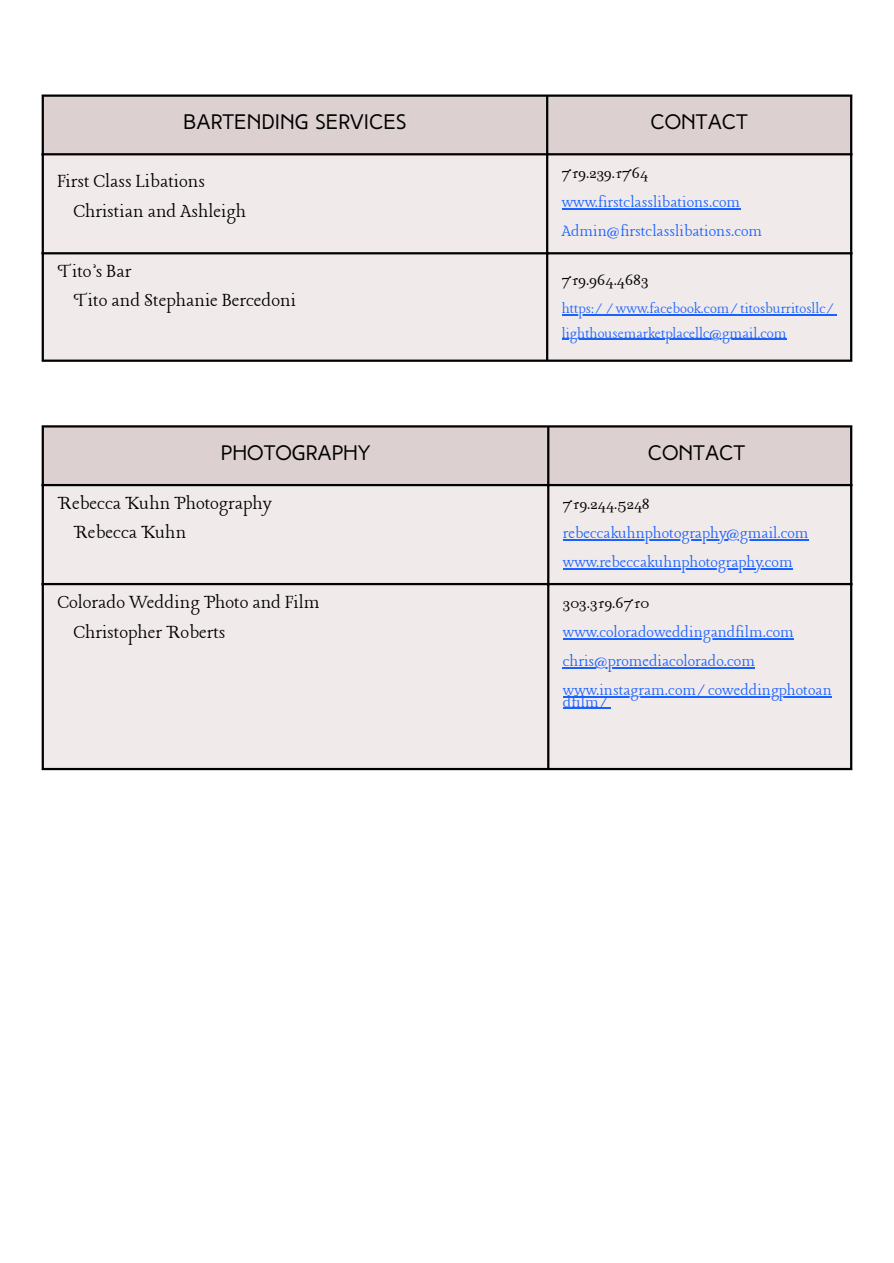
<style>
.page{position:relative;width:894px;height:1263px;background:#fff}
.page>*{position:absolute;margin:0;border:0;box-sizing:border-box;transform-origin:0 0}
.t1{font:21px/30.3px "Lancelot";color:#000}
.t2{font:21px "High Tide Sans";color:#000}
.t3{font:18px/29.2px "Lancelot";color:#1a62ff}
.t4{font:18px "Lancelot";color:#000}
.t5{font:16.5px/24.8px "Lancelot";color:#1a62ff}
.s1{font-size:16.8px}
</style>
<div class="page">
<div style="left:44px;top:97px;width:805px;height:56px;background:#ddd0d0"></div>
<div style="left:44px;top:155px;width:805px;height:205px;background:#f1eaea"></div>
<hr style="left:561px;top:208px;width:179px;height:1px;background:#1a62ff">
<hr style="left:561px;top:314px;width:275px;height:1px;background:#1a62ff">
<hr style="left:561px;top:339px;width:134px;height:1px;background:#1a62ff">
<hr style="left:695px;top:339px;width:91px;height:1px;background:#1a62ff">
<hr style="left:42px;top:97px;width:2px;height:263px;background:#000">
<hr style="left:546px;top:97px;width:2px;height:263px;background:#000">
<hr style="left:849px;top:97px;width:3px;height:263px;background:#000">
<hr style="left:42px;top:94px;width:810px;height:3px;background:#000">
<hr style="left:42px;top:153px;width:810px;height:2px;background:#000">
<hr style="left:42px;top:252px;width:810px;height:2px;background:#000">
<hr style="left:42px;top:360px;width:810px;height:2px;background:#000">
<div style="left:44px;top:427px;width:805px;height:57px;background:#ddd0d0"></div>
<div style="left:44px;top:486px;width:805px;height:282px;background:#f1eaea"></div>
<hr style="left:562px;top:539px;width:246px;height:1px;background:#1a62ff">
<hr style="left:562px;top:568px;width:230px;height:1px;background:#1a62ff">
<hr style="left:562px;top:638px;width:231px;height:1px;background:#1a62ff">
<hr style="left:562px;top:667px;width:192px;height:1px;background:#1a62ff">
<hr style="left:562px;top:697px;width:269px;height:1px;background:#1a62ff">
<hr style="left:562px;top:708px;width:48px;height:1px;background:#1a62ff">
<hr style="left:42px;top:427px;width:2px;height:341px;background:#000">
<hr style="left:547px;top:427px;width:2px;height:341px;background:#000">
<hr style="left:849px;top:427px;width:3px;height:341px;background:#000">
<hr style="left:42px;top:425px;width:810px;height:2px;background:#000">
<hr style="left:42px;top:484px;width:810px;height:2px;background:#000">
<hr style="left:42px;top:583px;width:810px;height:2px;background:#000">
<hr style="left:42px;top:768px;width:810px;height:2px;background:#000">
<p class="t2" style="left:183px;top:110px;width:225px">BARTENDING SERVICES</p>
<p class="t2" style="left:650px;top:110px;width:99px">CONTACT</p>
<p class="t1" style="left:73px;top:167px;width:174px;text-indent:-16px">First Class Libations<br>Christian and Ashleigh</p>
<p class="t4" style="left:561px;top:164px;width:88px">719.239.1764</p>
<p class="t3" style="left:561px;top:188px;width:202px">www.firstclasslibations.com<br>Admin@firstclasslibations.com</p>
<p class="t1" style="left:73px;top:258px;width:224px;line-height:29.2px;text-indent:-16px">Tito’s Bar<br>Tito and Stephanie Bercedoni</p>
<p class="t4" style="left:561px;top:271px;width:88px">719.964.4683</p>
<p class="t5" style="left:561px;top:297px;width:276px">https://www.facebook.com/titosburritosllc/ lighthousemarketplace<span class="s1">llc@gmail.com</span></p>
<p class="t2" style="left:221px;top:441px;width:151px">PHOTOGRAPHY</p>
<p class="t2" style="left:647px;top:441px;width:99px">CONTACT</p>
<p class="t1" style="left:73px;top:489px;width:199px;line-height:29.2px;text-indent:-16px">Rebecca Kuhn Photography<br>Rebecca Kuhn</p>
<p class="t4" style="left:562px;top:495px;width:88px">719.244.5248</p>
<p class="t3" style="left:562px;top:519px;width:247px">rebeccakuhnphotography@gmail.com www.rebeccakuhnphotography.com</p>
<p class="t1" style="left:73px;top:588px;width:248px;text-indent:-16px">Colorado Wedding Photo and Film<br>Christopher Roberts</p>
<p class="t4" style="left:562px;top:594px;width:88px">303.319.6710</p>
<p class="t3" style="left:562px;top:618px;width:270px">www.coloradoweddingandfilm.com chris@promediacolorado.com www.instagram.com/coweddingphotoan</p>
<p class="t3" style="left:562px;top:688px;width:49px">dfilm/</p>
</div>
